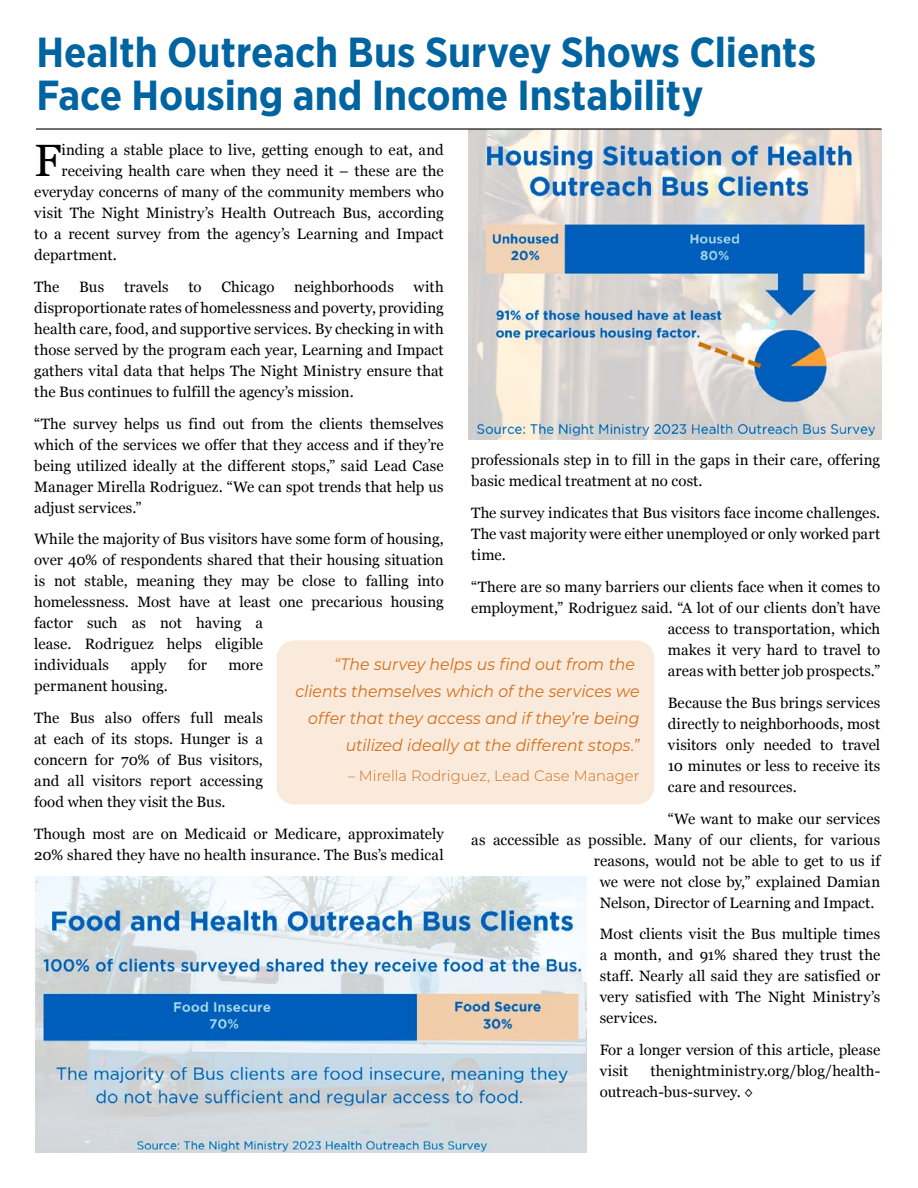
<style>
.page{position:relative;width:918px;height:1188px;background:#fff}
.page>*{position:absolute;margin:0;border:0;box-sizing:border-box;transform-origin:0 0}
.t1{font:45.3px "Georgia";color:#000}
.t2{font:700 42px/43.5px "Gotham Narrow";color:#0064a1}
.t3{font:italic 16.5px/27px "Montserrat";color:#d46e1b;text-align:right;scale:.95 1}
.t4{font:15px/21px "Georgia";letter-spacing:.005em;color:#000;text-align:justify}
.t5{font:300 15px "Montserrat";color:#d46e1b}
</style>
<div class="page">
<div style="left:277px;top:640px;width:377px;height:165px;background:#f9eadc;border-radius:18px"></div>
<img style="left:468px;top:130px;width:413px;height:309px">
<img style="left:36px;top:876px;width:550px;height:276px">
<hr style="left:36px;top:128px;width:845px;height:2px;background:#000">
<h2 class="t2" style="left:36px;top:30px;width:781px">Health Outreach Bus Survey Shows Clients<br>Face Housing and Income Instability</h2>
<h1 class="t1" style="left:34px;top:127px;width:29px">F</h1>
<p class="t4" style="left:61px;top:139px;width:384px">inding a stable place to live, getting enough to eat, and</p>
<p class="t4" style="left:61px;top:160px;width:384px">receiving health care when they need it – these are the</p>
<p class="t4" style="left:34px;top:181px;width:411px">everyday concerns of many of the community members who</p>
<p class="t4" style="left:34px;top:202px;width:411px">visit The Night Ministry’s Health Outreach Bus, according</p>
<p class="t4" style="left:34px;top:223px;width:411px">to a recent survey from the agency’s Learning and Impact</p>
<p class="t4" style="left:34px;top:244px;width:84px">department.</p>
<p class="t4" style="left:34px;top:275px;width:27px">The</p>
<p class="t4" style="left:79px;top:275px;width:26px">Bus</p>
<p class="t4" style="left:124px;top:275px;width:46px">travels</p>
<p class="t4" style="left:188px;top:275px;width:15px">to</p>
<p class="t4" style="left:221px;top:275px;width:55px">Chicago</p>
<p class="t4" style="left:294px;top:275px;width:101px">neighborhoods</p>
<p class="t4" style="left:34px;top:275px;width:411px;text-indent:379px">with disproportionate rates of homelessness and poverty, providing health care, food, and supportive services. By checking in with those served by the program each year, Learning and Impact gathers vital data that helps The Night Ministry ensure that the Bus continues to fulfill the agency’s mission.</p>
<p class="t4" style="left:34px;top:412px;width:411px">“The survey helps us find out from the clients themselves which of the services we offer that they access and if they’re being utilized ideally at the different stops,” said Lead Case Manager Mirella Rodriguez. “We can spot trends that help us adjust services.”</p>
<p class="t4" style="left:34px;top:528px;width:411px;text-align:left">While the majority of Bus visitors have some form of housing, over 40% of respondents shared that their housing situation is not stable, meaning they may be close to falling into homelessness. Most have at least one precarious housing factor such as not having a<br>lease. Rodriguez helps eligible<br>individuals</p>
<p class="t4" style="left:471px;top:449px;width:410px">professionals step in to fill in the gaps in their care, offering basic medical treatment at no cost.</p>
<p class="t4" style="left:471px;top:502px;width:410px">The survey indicates that Bus visitors face income challenges.<br>The vast majority were either unemployed or only worked part time.</p>
<p class="t4" style="left:471px;top:576px;width:410px;text-align:right">“There are so many barriers our clients face when it comes to employment,” Rodriguez said. “A lot of our clients don’t have access to transportation, which<br>makes it very hard to travel to<br>areas with better job prospects.”</p>
<p class="t4" style="left:668px;top:692px;width:214px">Because the Bus brings services directly to neighborhoods, most visitors only needed to travel 10 minutes or less to receive its care and resources.</p>
<p class="t4" style="left:668px;top:807px;width:214px">“We want to make our services</p>
<p class="t4" style="left:471px;top:828px;width:410px">as accessible as possible. Many of our clients, for various</p>
<p class="t4" style="left:594px;top:849px;width:288px">reasons, would not be able to get to us if</p>
<p class="t4" style="left:600px;top:870px;width:282px">we were not close by,” explained Damian</p>
<p class="t4" style="left:600px;top:891px;width:276px">Nelson, Director of Learning and Impact.</p>
<p class="t4" style="left:600px;top:923px;width:282px">Most clients visit the Bus multiple times a month, and 91% shared they trust the staff. Nearly all said they are satisfied or very satisfied with The Night Ministry’s services.</p>
<p class="t4" style="left:600px;top:1039px;width:282px">For a longer version of this article, please visit</p>
<p class="t3" style="left:296px;top:650px;width:364px">“The survey helps us find out from the clients themselves which of the services we offer that they access and if they’re being utilized ideally at the different stops.”</p>
<p class="t5" style="left:348px;top:766px;width:293px">– Mirella Rodriguez, Lead Case Manager</p>
<p class="t4" style="left:131px;top:654px;width:37px">apply</p>
<p class="t4" style="left:188px;top:654px;width:20px">for</p>
<p class="t4" style="left:229px;top:654px;width:36px">more</p>
<p class="t4" style="left:34px;top:670px;width:230px;line-height:31.8px">permanent housing.<br>The Bus also offers full meals</p>
<p class="t4" style="left:34px;top:728px;width:230px">at each of its stops. Hunger is a concern for 70% of Bus visitors, and all visitors report accessing food when they visit the Bus.</p>
<p class="t4" style="left:34px;top:823px;width:411px">Though most are on Medicaid or Medicare, approximately<br>20% shared they have no health insurance. The Bus’s medical</p>
<p class="t4" style="left:600px;top:1060px;width:282px;text-indent:51px">thenightministry.org/blog/health&shy;outreach-bus-survey. ◊</p>
</div>
